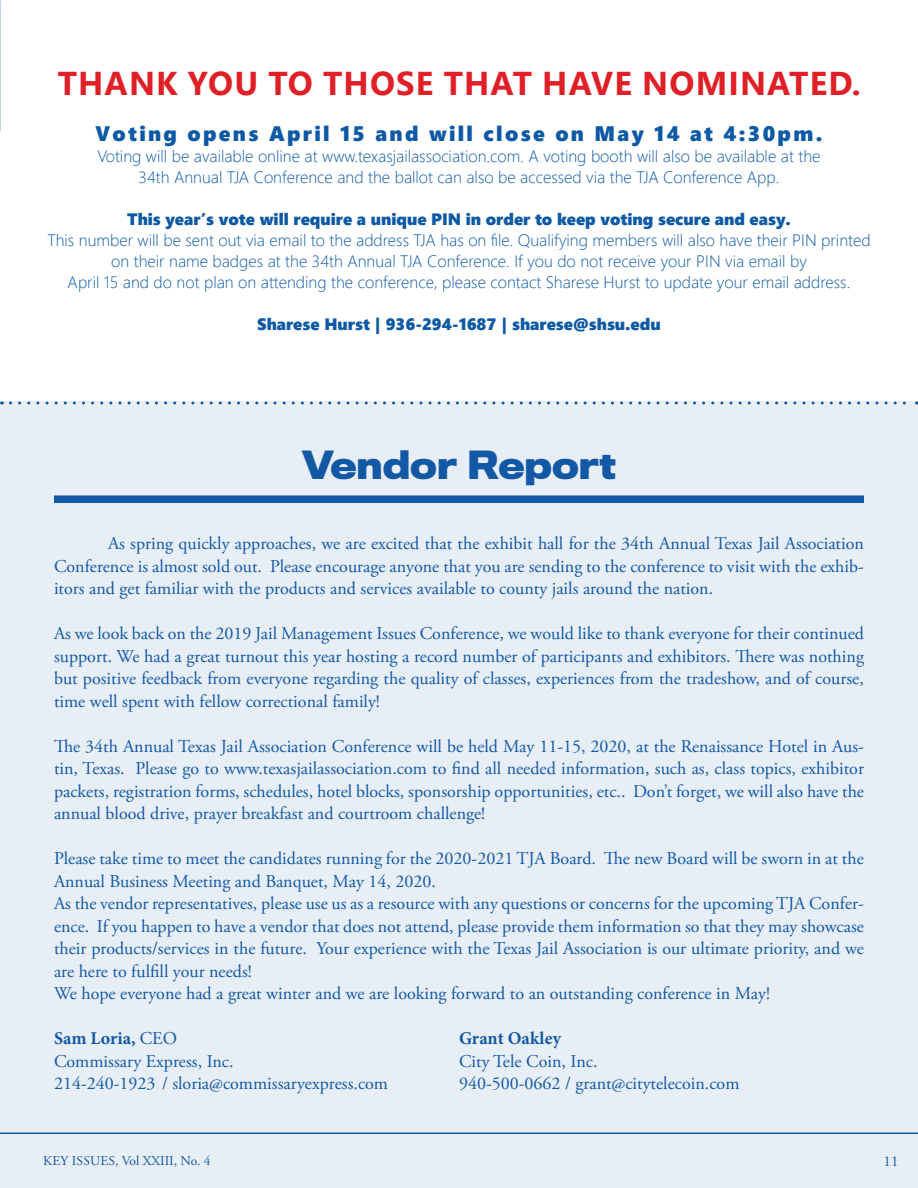
<style>
.page{position:relative;width:918px;height:1188px;background:#fff}
.page>*{position:absolute;margin:0;border:0;box-sizing:border-box;transform-origin:0 0}
.t1{font:700 36px "Titling Gothic FB Normal";color:#1358a4}
.t2{font:700 33px "Segoe UI";letter-spacing:.035em;color:#e01f26}
.t3{font:21px "Segoe UI Black";letter-spacing:.11em;color:#0d59a5}
.t4{font:18px/22.5px "Adobe Garamond Pro";color:#1358a4;text-align:justify}
.t5{font:700 18px "Minion Pro";letter-spacing:.005em;color:#1358a4}
.t6{font:300 16.5px "Segoe UI";color:#0d59a5}
.t7{font:16.5px "Segoe UI Black";color:#0d59a5}
.t8{font:15px "Adobe Garamond Pro";color:#1358a4}
.t9{font:13.5px "Adobe Garamond Pro";color:#1358a4}
.s1{font-family:"Adobe Garamond Pro";font-weight:400}
</style>
<div class="page">
<div style="left:0;top:402px;width:918px;height:786px;background:#e7eef6"></div>
<div style="left:54px;top:495px;width:810px;height:8px;background:#1358a4"></div>
<svg style="left:10px;top:402px;width:907px;height:3px"></svg>
<p class="t2" style="left:58px;top:52px;width:804px">THANK YOU TO THOSE THAT HAVE NOMINATED.</p>
<p class="t3" style="left:96px;top:119px;width:728px">Voting opens April 15 and will close on May 14 at 4:30pm.</p>
<p class="t6" style="left:97px;top:141px;width:725px">Voting will be available online at www.texasjailassociation.com. A voting booth will also be available at the</p>
<p class="t6" style="left:139px;top:162px;width:642px">34th Annual TJA Conference and the ballot can also be accessed via the TJA Conference App.</p>
<p class="t7" style="left:127px;top:208px;width:665px">This year’s vote will require a unique PIN in order to keep voting secure and easy.</p>
<p class="t6" style="left:47px;top:225px;width:825px">This number will be sent out via email to the address TJA has on file. Qualifying members will also have their PIN printed</p>
<p class="t6" style="left:111px;top:246px;width:697px">on their name badges at the 34th Annual TJA Conference. If you do not receive your PIN via email by</p>
<p class="t6" style="left:68px;top:267px;width:784px">April 15 and do not plan on attending the conference, please contact Sharese Hurst to update your email address.</p>
<p class="t7" style="left:257px;top:313px;width:405px">Sharese Hurst | 936-294-1687 | sharese@shsu.edu</p>
<p class="t1" style="left:302px;top:444px;width:316px">Vendor Report</p>
<p class="t4" style="left:54px;top:533px;width:812px;text-indent:54px">As spring quickly approaches, we are excited that the exhibit hall for the 34th Annual Texas Jail Association Conference is almost sold out. Please encourage anyone that you are sending to the conference to visit with the exhib&shy;itors and get familiar with the products and services available to county jails around the nation.</p>
<p class="t4" style="left:54px;top:623px;width:812px">As we look back on the 2019 Jail Management Issues Conference, we would like to thank everyone for their continued support. We had a great turnout this year hosting a record number of participants and exhibitors. There was nothing but positive feedback from everyone regarding the quality of classes, experiences from the tradeshow, and of course, time well spent with fellow correctional family!</p>
<p class="t4" style="left:54px;top:735px;width:812px">The 34th Annual Texas Jail Association Conference will be held May 11-15, 2020, at the Renaissance Hotel in Aus&shy;tin, Texas. Please go to www.texasjailassociation.com to find all needed information, such as, class topics, exhibitor packets, registration forms, schedules, hotel blocks, sponsorship opportunities, etc.. Don’t forget, we will also have the annual blood drive, prayer breakfast and courtroom challenge!</p>
<p class="t4" style="left:54px;top:848px;width:811px">Please take time to meet the candidates running for the 2020-2021 TJA Board. The new Board will be sworn in at the<br>Annual Business Meeting and Banquet, May 14, 2020.</p>
<p class="t4" style="left:54px;top:893px;width:812px">As the vendor representatives, please use us as a resource with any questions or concerns for the upcoming TJA Confer&shy;ence. If you happen to have a vendor that does not attend, please provide them information so that they may showcase their products/services in the future. Your experience with the Texas Jail Association is our ultimate priority, and we are here to fulfill your needs!</p>
<p class="t4" style="left:54px;top:983px;width:718px">We hope everyone had a great winter and we are looking forward to an outstanding conference in May!</p>
<p class="t5" style="left:54px;top:1026px;width:125px">Sam Loria, <span class="s1">CEO</span></p>
<p class="t4" style="left:54px;top:1050px;width:181px">Commissary Express, Inc.</p>
<p class="t4" style="left:54px;top:1073px;width:336px">214-240-1923 / sloria@commissaryexpress.com</p>
<p class="t5" style="left:459px;top:1026px;width:104px">Grant Oakley</p>
<p class="t4" style="left:459px;top:1050px;width:140px">City Tele Coin, Inc.</p>
<p class="t4" style="left:459px;top:1073px;width:282px">940-500-0662 / grant@citytelecoin.com</p>
<p class="t9" style="left:43px;top:1153px;width:169px">KEY ISSUES, Vol XXIII, No. 4</p>
<p class="t8" style="left:884px;top:1152px;width:16px">11</p>
</div>
